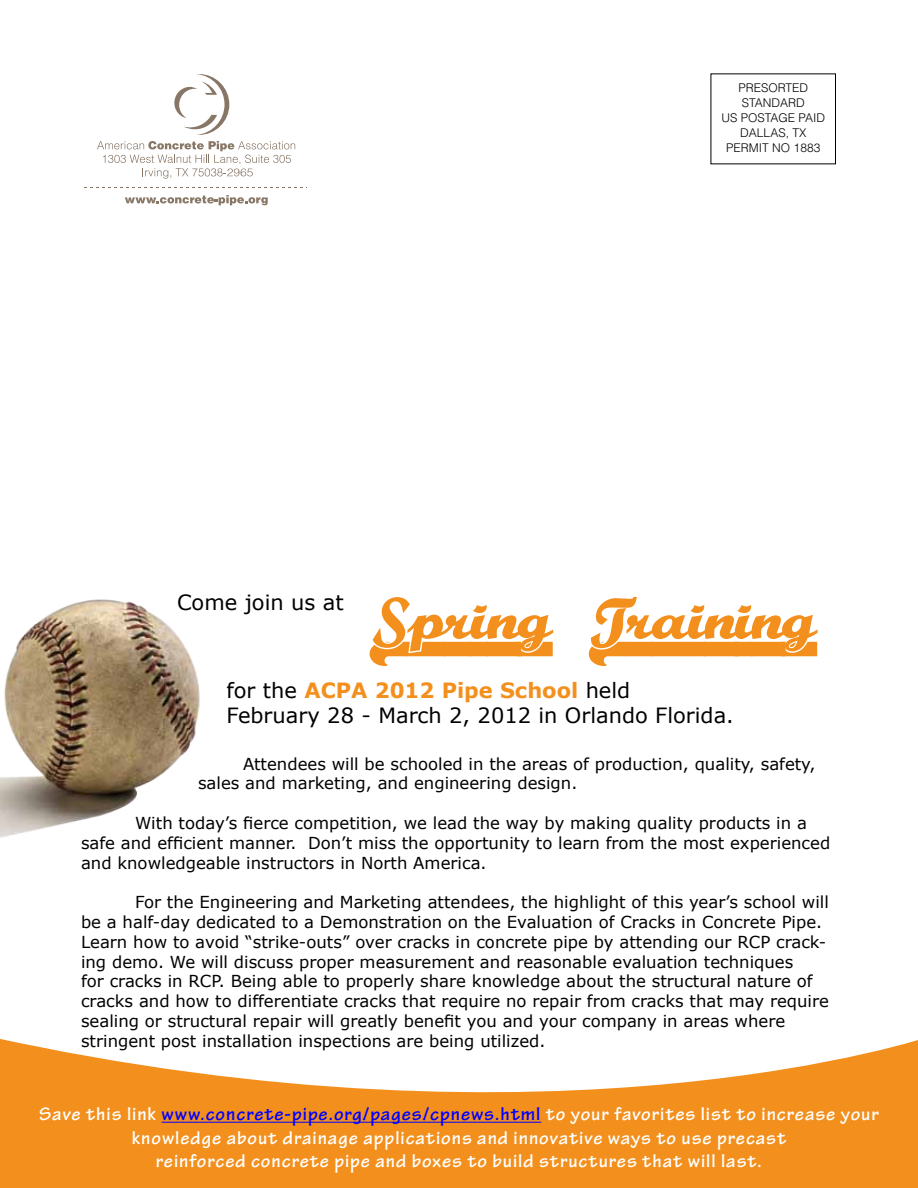
<style>
.page{position:relative;width:918px;height:1188px;background:#fff}
.page>*{position:absolute;margin:0;border:0;box-sizing:border-box;transform-origin:0 0}
.t1{font:72px "Team Spirit";color:#f3901d}
.t2{font:21px/25.2px "Verdana";color:#000}
.t3{font:700 19.5px/23.4px "Tekton Pro";letter-spacing:.05em;color:#fff;text-align:center}
.t4{font:16.5px/19.8px "Verdana";color:#000}
.t5{font:300 12px/15px "Helvetica";color:#000;text-align:center}
.s1{font-weight:700;color:#f3901d}
.s2{color:#00f}
</style>
<div class="page">
<svg style="left:0;top:1039px;width:918px;height:149px;fill:#f3901d"></svg>
<svg style="left:174px;top:74px;width:55px;height:61px"></svg>
<svg style="left:125px;top:195px;width:143px;height:10px"></svg>
<svg style="left:97px;top:141px;width:198px;height:38px"></svg>
<svg style="left:84px;top:187px;width:219px;height:1px"></svg>
<hr style="left:162px;top:1122px;width:379px;height:1px;background:#00f">
<img style="left:0;top:599px;width:200px;height:239px">
<p class="t5" style="left:722px;top:80px;width:105px">PRESORTED<br>STANDARD<br>US POSTAGE PAID<br>DALLAS, TX<br>PERMIT NO 1883</p>
<p class="t2" style="left:177px;top:589px;width:168px">Come join us at</p>
<h1 class="t1" style="left:370px;top:582px;width:449px">Spring Training</h1>
<p class="t2" style="left:226px;top:677px;width:509px">for the <span class="s1">ACPA 2012 Pipe School</span> held<br>February 28 - March 2, 2012 in Orlando Florida.</p>
<p class="t4" style="left:198px;top:753px;width:619px;text-indent:45px">Attendees will be schooled in the areas of production, quality, safety, sales and marketing, and engineering design.</p>
<p class="t4" style="left:81px;top:813px;width:751px;text-indent:54px">With today’s fierce competition, we lead the way by making quality products in a safe and efficient manner. Don’t miss the opportunity to learn from the most experienced and knowledgeable instructors in North America.</p>
<p class="t4" style="left:81px;top:892px;width:750px;text-indent:54px">For the Engineering and Marketing attendees, the highlight of this year’s school will be a half-day dedicated to a Demonstration on the Evaluation of Cracks in Concrete Pipe.<br>Learn how to avoid “strike-outs” over cracks in concrete pipe by attending our RCP crack&shy;ing demo. We will discuss proper measurement and reasonable evaluation techniques<br>for cracks in RCP. Being able to properly share knowledge about the structural nature of cracks and how to differentiate cracks that require no repair from cracks that may require sealing or structural repair will greatly benefit you and your company in areas where stringent post installation inspections are being utilized.</p>
<p class="t3" style="left:39px;top:1103px;width:841px">Save this link <span class="s2">www.concrete-pipe.org/pages/cpnews.html</span> to your favorites list to increase your knowledge about drainage applications and innovative ways to use precast<br>reinforced concrete pipe and boxes to build structures that will last.</p>
</div>
